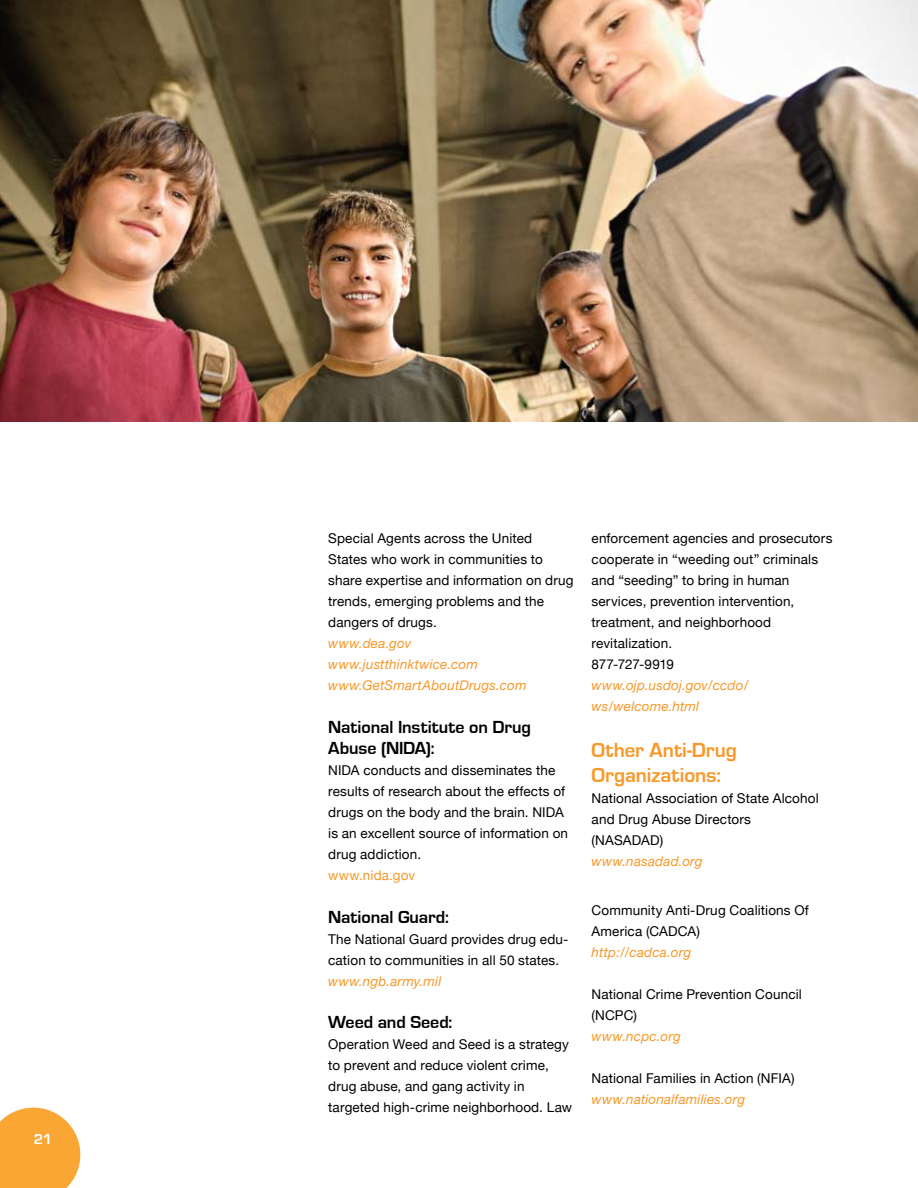
<style>
.page{position:relative;width:918px;height:1188px;background:#fff}
.page>*{position:absolute;margin:0;border:0;box-sizing:border-box;transform-origin:0 0}
.t1{font:700 21px/25.2px "Eurostile";color:#f89828}
.t2{font:700 18px/21.6px "Eurostile";letter-spacing:-.005em;color:#000}
.t3{font:700 15px "Eurostile";color:#fff}
.t4{font:13.5px/21px "Helvetica Neue";letter-spacing:.01em;color:#000}
.s1{font-style:italic;color:#f89828}
.s2{color:#f89828}
</style>
<div class="page">
<img style="left:0;top:0;width:918px;height:421px">
<svg style="left:0;top:1108px;width:80px;height:80px;background:#faaf4a"></svg>
<p class="t3" style="left:34px;top:1131px;width:20px">21</p>
<p class="t4" style="left:328px;top:527px;width:247px">Special Agents across the United<br>States who work in communities to share expertise and information on drug trends, emerging problems and the dangers of drugs.<br><span class="s1">www.dea.gov<br>www.justthinktwice.com www.GetSmartAboutDrugs.com</span></p>
<p class="t2" style="left:328px;top:716px;width:204px">National Institute on Drug<br>Abuse (NIDA):</p>
<p class="t4" style="left:328px;top:760px;width:241px">NIDA conducts and disseminates the results of research about the effects of drugs on the body and the brain. NIDA is an excellent source of information on drug addiction.<br><span class="s2">www.nida.gov</span></p>
<p class="t2" style="left:328px;top:906px;width:122px">National Guard:</p>
<p class="t4" style="left:328px;top:928px;width:242px">The National Guard provides drug edu&shy;cation to communities in all 50 states. <span class="s1">www.ngb.army.mil</span></p>
<p class="t2" style="left:328px;top:1012px;width:126px">Weed and Seed:</p>
<p class="t4" style="left:328px;top:1034px;width:245px">Operation Weed and Seed is a strategy to prevent and reduce violent crime, drug abuse, and gang activity in targeted high-crime neighborhood. Law</p>
<p class="t4" style="left:592px;top:527px;width:242px">enforcement agencies and prosecutors cooperate in “weeding out” criminals and “seeding” to bring in human services, prevention intervention, treatment, and neighborhood revitalization.<br>877-727-9919 <span class="s1">www.ojp.usdoj.gov/ccdo/ ws/welcome.html</span></p>
<p class="t1" style="left:592px;top:738px;width:147px">Other Anti-Drug<br>Organizations:</p>
<p class="t4" style="left:592px;top:788px;width:229px">National Association of State Alcohol and Drug Abuse Directors (NASADAD)<br><span class="s1">www.nasadad.org</span></p>
<p class="t4" style="left:592px;top:900px;width:219px">Community Anti-Drug Coalitions Of<br>America (CADCA)<br><span class="s1">http://cadca.org</span></p>
<p class="t4" style="left:592px;top:984px;width:212px">National Crime Prevention Council (NCPC)<br><span class="s1">www.ncpc.org</span></p>
<p class="t4" style="left:592px;top:1068px;width:205px">National Families in Action (NFIA) <span class="s1">www.nationalfamilies.org</span></p>
</div>
